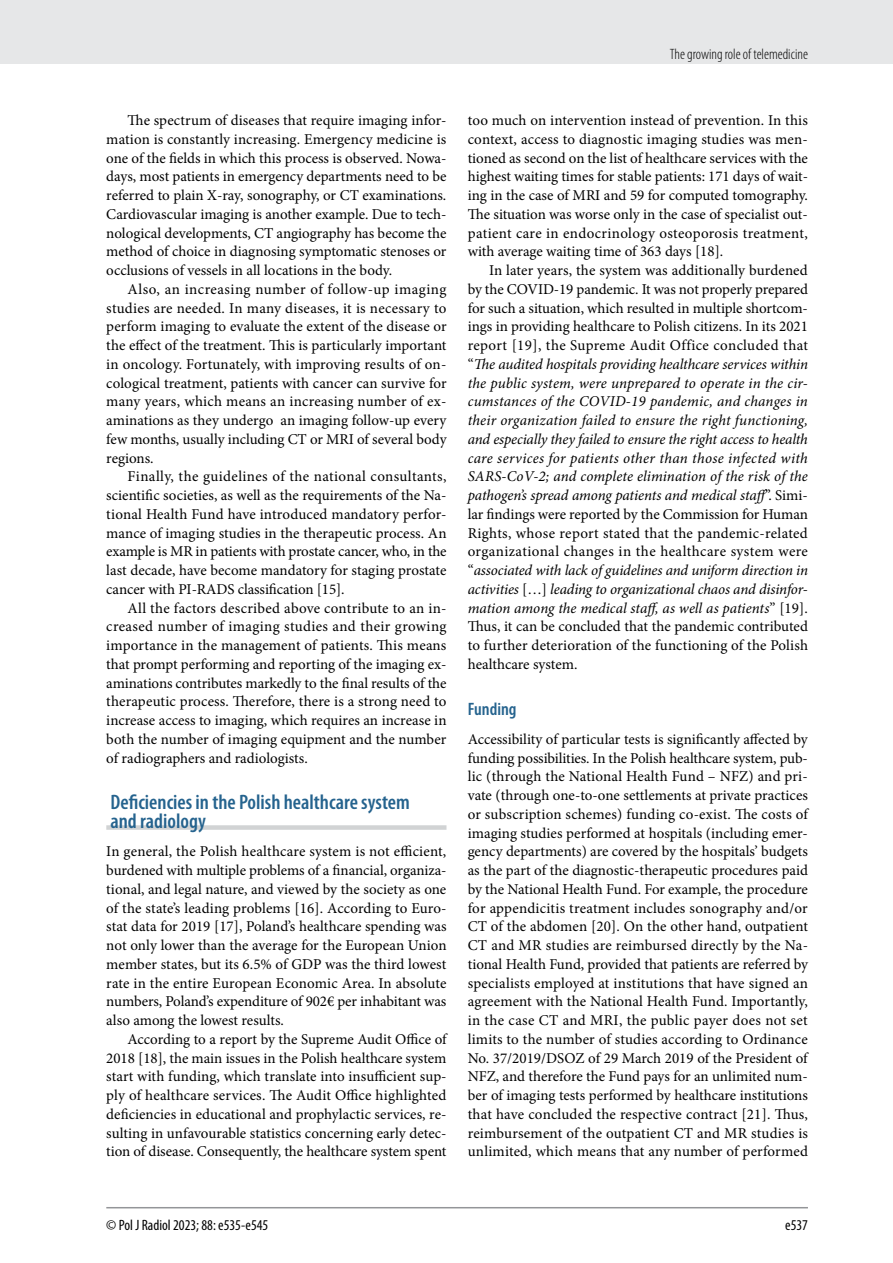
<style>
.page{position:relative;width:893px;height:1263px;background:#fff}
.page>*{position:absolute;margin:0;border:0;box-sizing:border-box;transform-origin:0 0}
.t1{font:600 condensed 21px/18.8px "Myriad Pro";color:#25638e}
.t2{font:600 condensed 18px "Myriad Pro";color:#25638e}
.t3{font:15px/18.8px "Minion Pro";color:#000;text-align:justify}
.t4{font:italic 15px/18.8px "Minion Pro";color:#000;text-align:justify}
.t5{font:condensed 15px "Myriad Pro";color:#000}
.t6{font:300 condensed 15px "Myriad Pro";color:#000}
.s1{font-style:normal}
</style>
<div class="page">
<div style="left:0;top:0;width:893px;height:64px;background:#e6e7e8"></div>
<hr style="left:106px;top:1207px;width:702px;height:1px;background:#939598">
<div style="left:106px;top:825px;width:340px;height:5px;background:#d1d3d4"></div>
<p class="t6" style="left:670px;top:45px;width:140px">The growing role of telemedicine</p>
<p class="t3" style="left:106px;top:111px;width:342px;text-indent:21px">The spectrum of diseases that require imaging infor&shy;mation is constantly increasing. Emergency medicine is one of the fields in which this process is observed. Nowa&shy;days, most patients in emergency departments need to be referred to plain X-ray, sonography, or CT examinations.<br>Cardiovascular imaging is another example. Due to tech&shy;nological developments, CT angiography has become the method of choice in diagnosing symptomatic stenoses or occlusions of vessels in all locations in the body.</p>
<p class="t3" style="left:106px;top:280px;width:342px;text-indent:21px">Also, an increasing number of follow-up imaging studies are needed. In many diseases, it is necessary to perform imaging to evaluate the extent of the disease or the effect of the treatment. This is particularly important in oncology. Fortunately, with improving results of on&shy;cological treatment, patients with cancer can survive for many years, which means an increasing number of ex&shy;aminations as they undergo an imaging follow-up every few months, usually including CT or MRI of several body regions.</p>
<p class="t3" style="left:106px;top:467px;width:342px;text-indent:21px">Finally, the guidelines of the national consultants, scientific societies, as well as the requirements of the Na&shy;tional Health Fund have introduced mandatory perfor&shy;mance of imaging studies in the therapeutic process. An example is MR in patients with prostate cancer, who, in the last decade, have become mandatory for staging prostate cancer with PI-RADS classification [15].</p>
<p class="t3" style="left:106px;top:598px;width:342px;text-indent:21px">All the factors described above contribute to an in&shy;creased number of imaging studies and their growing importance in the management of patients. This means that prompt performing and reporting of the imaging ex&shy;aminations contributes markedly to the final results of the therapeutic process. Therefore, there is a strong need to increase access to imaging, which requires an increase in both the number of imaging equipment and the number of radiographers and radiologists.</p>
<h1 class="t1" style="left:111px;top:792px;width:301px">Deficiencies in the Polish healthcare system and radiology</h1>
<p class="t3" style="left:106px;top:842px;width:342px">In general, the Polish healthcare system is not efficient, burdened with multiple problems of a financial, organiza&shy;tional, and legal nature, and viewed by the society as one of the state’s leading problems [16]. According to Euro&shy;stat data for 2019 [17], Poland’s healthcare spending was not only lower than the average for the European Union member states, but its 6.5% of GDP was the third lowest rate in the entire European Economic Area. In absolute numbers, Poland’s expenditure of 902€ per inhabitant was also among the lowest results.</p>
<p class="t3" style="left:106px;top:1030px;width:342px;text-indent:21px">According to a report by the Supreme Audit Office of 2018 [18], the main issues in the Polish healthcare system start with funding, which translate into insufficient sup&shy;ply of healthcare services. The Audit Office highlighted deficiencies in educational and prophylactic services, re&shy;sulting in unfavourable statistics concerning early detec&shy;tion of disease. Consequently, the healthcare system spent</p>
<p class="t3" style="left:468px;top:111px;width:342px;text-align:left">too much on intervention instead of prevention. In this context, access to diagnostic imaging studies was men&shy;tioned as second on the list of healthcare services with the highest waiting times for stable patients: 171 days of wait&shy;ing in the case of MRI and 59 for computed tomography.<br>The situation was worse only in the case of specialist out&shy;patient care in endocrinology osteoporosis treatment, with average waiting time of 363 days [18].</p>
<p class="t4" style="left:468px;top:261px;width:342px;text-indent:21px"><span class="s1">In later years, the system was additionally burdened by the COVID-19 pandemic. It was not properly prepared for such a situation, which resulted in multiple shortcom&shy;ings in providing healthcare to Polish citizens. In its 2021 report [19], the Supreme Audit Office concluded that “</span>The audited hospitals providing healthcare services within the public system, were unprepared to operate in the cir&shy;cumstances of the COVID-19 pandemic, and changes in their organization failed to ensure the right functioning, and especially they failed to ensure the right access to health care services for patients other than those infected with SARS-CoV-2; and complete elimination of the risk of the pathogen’s spread among patients and medical staff<span class="s1">”. Simi&shy;lar findings were reported by the Commission for Human Rights, whose report stated that the pandemic-related organizational changes in the healthcare system were “</span>associated with lack of guidelines and uniform direction in activities <span class="s1">[…]</span> leading to organizational chaos and disinfor&shy;mation among the medical staff, as well as patients<span class="s1">” [19].<br>Thus, it can be concluded that the pandemic contributed to further deterioration of the functioning of the Polish healthcare system.</span></p>
<p class="t2" style="left:468px;top:698px;width:50px">Funding</p>
<p class="t3" style="left:468px;top:730px;width:342px">Accessibility of particular tests is significantly affected by funding possibilities. In the Polish healthcare system, pub&shy;lic (through the National Health Fund – NFZ) and pri&shy;vate (through one-to-one settlements at private practices or subscription schemes) funding co-exist. The costs of imaging studies performed at hospitals (including emer&shy;gency departments) are covered by the hospitals’ budgets as the part of the diagnostic-therapeutic procedures paid by the National Health Fund. For example, the procedure for appendicitis treatment includes sonography and/or CT of the abdomen [20]. On the other hand, outpatient CT and MR studies are reimbursed directly by the Na&shy;tional Health Fund, provided that patients are referred by specialists employed at institutions that have signed an agreement with the National Health Fund. Importantly, in the case CT and MRI, the public payer does not set limits to the number of studies according to Ordinance No. 37/2019/DSOZ of 29 March 2019 of the President of NFZ, and therefore the Fund pays for an unlimited num&shy;ber of imaging tests performed by healthcare institutions that have concluded the respective contract [21]. Thus, reimbursement of the outpatient CT and MR studies is unlimited, which means that any number of performed</p>
<p class="t5" style="left:106px;top:1216px;width:164px">© Pol J Radiol 2023; 88: e535-e545</p>
<p class="t5" style="left:785px;top:1216px;width:24px">e537</p>
</div>
